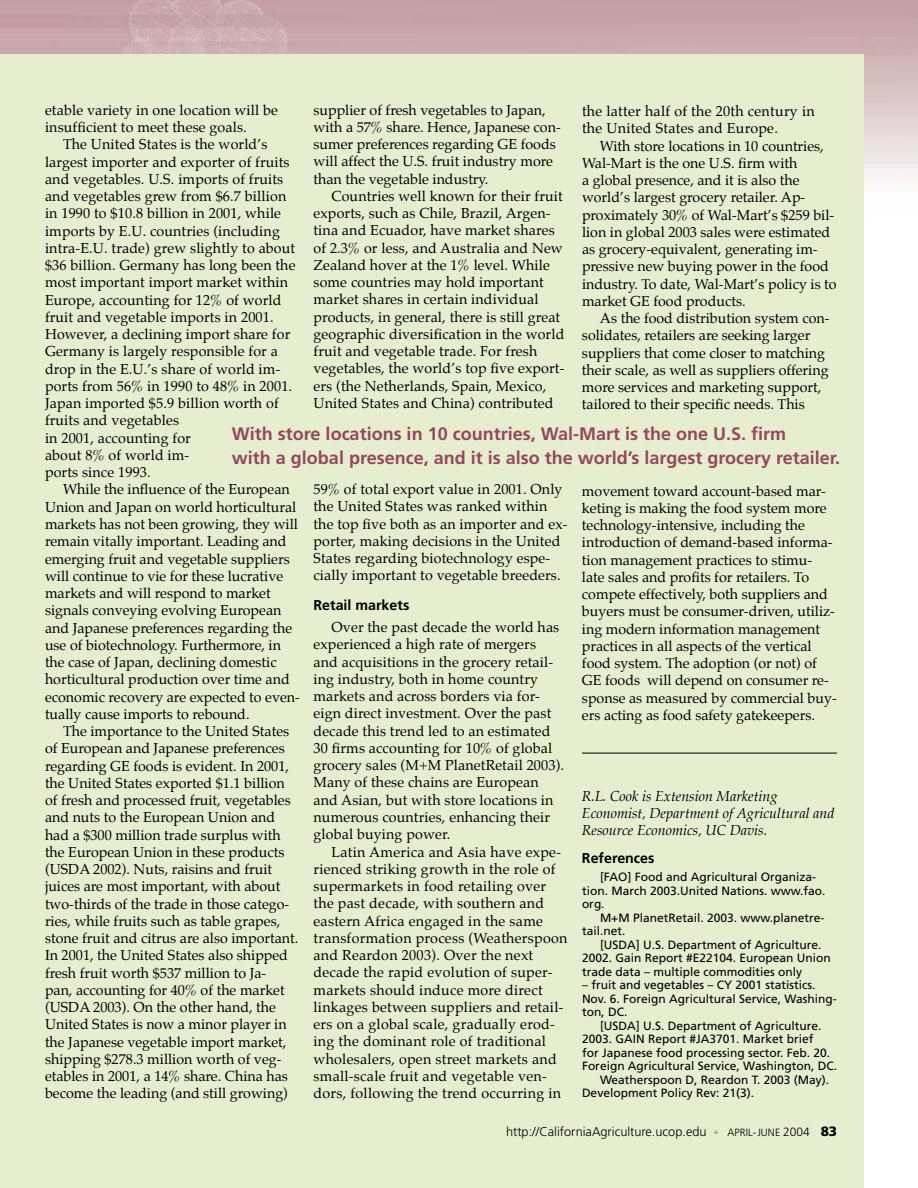
<style>
.page{position:relative;width:918px;height:1188px;background:#fff}
.page>*{position:absolute;margin:0;border:0;box-sizing:border-box;transform-origin:0 0}
.t1{font:700 18px/24px "Frutiger";color:#92485d}
.t2{font:14.25px/17.2px "Palatino";color:#000}
.t3{font:14.25px/17.2px "Palatino";letter-spacing:.02em;color:#000}
.t4{font:italic 14.25px/17.2px "Palatino";color:#000}
.t5{font:700 14.25px "Frutiger";color:#000}
.t6{font:300 12.75px "Frutiger";color:#000}
.t7{font:12px/13.5px "Frutiger";color:#000}
.s1{font-size:10.5px;color:#a7a9ac}
.s2{font-size:10.5px}
.s3{font-size:12px}
.s4{font-weight:900;font-size:13.5px}
</style>
<div class="page">
<img style="left:0;top:0;width:918px;height:181px">
<div style="left:1px;top:55px;width:862px;height:1133px;background:#e7eed0"></div>
<hr style="left:582px;top:753px;width:255px;height:1px;background:#000">
<p class="t2" style="left:314px;top:102px;width:249px">supplier of fresh vegetables to Japan, with a 57% share. Hence, Japanese con&shy;sumer preferences regarding GE foods will affect the U.S. fruit industry more than the vegetable industry.</p>
<p class="t2" style="left:314px;top:189px;width:253px;text-indent:18px">Countries well known for their fruit exports, such as Chile, Brazil, Argen&shy;tina and Ecuador, have market shares of 2.3% or less, and Australia and New Zealand hover at the 1% level. While some countries may hold important market shares in certain individual products, in general, there is still great geographic diversification in the world fruit and vegetable trade. For fresh vegetables, the world’s top five export&shy;ers (the Netherlands, Spain, Mexico, United States and China) contributed</p>
<p class="t2" style="left:45px;top:103px;width:235px">etable variety in one location will be insufficient to meet these goals.</p>
<p class="t2" style="left:45px;top:137px;width:252px;text-indent:18px">The United States is the world’s largest importer and exporter of fruits and vegetables. U.S. imports of fruits and vegetables grew from $6.7 billion in 1990 to $10.8 billion in 2001, while imports by E.U. countries (including intra-E.U. trade) grew slightly to about $36 billion. Germany has long been the most important import market within Europe, accounting for 12% of world fruit and vegetable imports in 2001.<br>However, a declining import share for Germany is largely responsible for a drop in the E.U.’s share of world im&shy;ports from 56% in 1990 to 48% in 2001.<br>Japan imported $5.9 billion worth of fruits and vegetables<br>in 2001, accounting for<br>about 8% of world im-<br>ports since 1993.</p>
<p class="t2" style="left:45px;top:482px;width:257px;text-indent:18px">While the influence of the European Union and Japan on world horticultural markets has not been growing, they will remain vitally important. Leading and emerging fruit and vegetable suppliers will continue to vie for these lucrative markets and will respond to market signals conveying evolving European and Japanese preferences regarding the use of biotechnology. Furthermore, in the case of Japan, declining domestic horticultural production over time and economic recovery are expected to even&shy;tually cause imports to rebound.</p>
<p class="t2" style="left:45px;top:724px;width:255px;text-indent:18px">The importance to the United States of European and Japanese preferences regarding GE foods is evident. In 2001, the United States exported $1.1 billion of fresh and processed fruit, vegetables and nuts to the European Union and had a $300 million trade surplus with the European Union in these products (USDA 2002). Nuts, raisins and fruit juices are most important, with about two-thirds of the trade in those catego&shy;ries, while fruits such as table grapes, stone fruit and citrus are also important.<br>In 2001, the United States also shipped fresh fruit worth $537 million to Ja-<br>pan, accounting for 40% of the market (USDA 2003). On the other hand, the United States is now a minor player in the Japanese vegetable import market, shipping $278.3 million worth of veg&shy;etables in 2001, a 14% share. China has become the leading (and still growing)</p>
<p class="t3" style="left:582px;top:104px;width:234px">the latter half of the 20th century in the United States and Europe.</p>
<p class="t2" style="left:582px;top:138px;width:256px;text-indent:18px">With store locations in 10 countries, Wal-Mart is the one U.S. firm with<br>a global presence, and it is also the world’s largest grocery retailer. Ap&shy;proximately 30% of Wal-Mart’s $259 bil&shy;lion in global 2003 sales were estimated as grocery-equivalent, generating im&shy;pressive new buying power in the food industry. To date, Wal-Mart’s policy is to market GE food products.</p>
<p class="t2" style="left:582px;top:311px;width:249px;text-indent:18px">As the food distribution system con&shy;solidates, retailers are seeking larger suppliers that come closer to matching their scale, as well as suppliers offering more services and marketing support, tailored to their specific needs. This</p>
<p class="t1" style="left:232px;top:421px;width:610px">With store locations in 10 countries, Wal-Mart is the one U.S. firm<br>with a global presence, and it is also the world’s largest grocery retailer.</p>
<p class="t2" style="left:314px;top:482px;width:256px">59% of total export value in 2001. Only the United States was ranked within the top five both as an importer and ex&shy;porter, making decisions in the United States regarding biotechnology espe&shy;cially important to vegetable breeders.</p>
<p class="t5" style="left:314px;top:597px;width:97px">Retail markets</p>
<p class="t2" style="left:314px;top:620px;width:252px;text-indent:18px">Over the past decade the world has experienced a high rate of mergers<br>and acquisitions in the grocery retail&shy;ing industry, both in home country markets and across borders via for&shy;eign direct investment. Over the past decade this trend led to an estimated 30 firms accounting for 10% of global grocery sales (M+M PlanetRetail 2003).<br>Many of these chains are European and Asian, but with store locations in numerous countries, enhancing their global buying power.</p>
<p class="t3" style="left:314px;top:844px;width:256px;text-indent:18px">Latin America and Asia have expe&shy;rienced striking growth in the role of supermarkets in food retailing over the past decade, with southern and eastern Africa engaged in the same transformation process (Weatherspoon and Reardon 2003). Over the next decade the rapid evolution of super&shy;markets should induce more direct linkages between suppliers and retail&shy;ers on a global scale, gradually erod&shy;ing the dominant role of traditional wholesalers, open street markets and small-scale fruit and vegetable ven&shy;dors, following the trend occurring in</p>
<p class="t2" style="left:582px;top:483px;width:256px">movement toward account-based mar&shy;keting is making the food system more technology-intensive, including the introduction of demand-based informa&shy;tion management practices to stimu&shy;late sales and profits for retailers. To compete effectively, both suppliers and buyers must be consumer-driven, utiliz&shy;ing modern information management practices in all aspects of the vertical food system. The adoption (or not) of GE foods will depend on consumer re&shy;sponse as measured by commercial buy&shy;ers acting as food safety gatekeepers.</p>
<p class="t4" style="left:582px;top:789px;width:254px">R.L. Cook is Extension Marketing<br>Economist, Department of Agricultural and<br>Resource Economics, UC Davis.</p>
<p class="t5" style="left:582px;top:850px;width:74px">References</p>
<p class="t7" style="left:582px;top:870px;width:245px;text-indent:18px">[FAO] Food and Agricultural Organiza&shy;tion. March 2003.United Nations. www.fao. org.</p>
<p class="t7" style="left:582px;top:910px;width:244px;text-indent:18px">M+M PlanetRetail. 2003. www.planetre&shy;tail.net.</p>
<p class="t7" style="left:582px;top:937px;width:250px;text-indent:18px">[USDA] U.S. Department of Agriculture.<br>2002. Gain Report #E22104. European Union trade data – multiple commodities only</p>
<p class="t7" style="left:582px;top:978px;width:256px">– fruit and vegetables – CY 2001 statistics.<br>Nov. 6. Foreign Agricultural Service, Washing&shy;ton, DC.</p>
<p class="t7" style="left:600px;top:1018px;width:223px">[USDA] U.S. Department of Agriculture.</p>
<p class="t7" style="left:582px;top:1032px;width:233px">2003. GAIN Report #JA3701. Market brief</p>
<p class="t7" style="left:582px;top:1045px;width:250px">for Japanese food processing sector. Feb. 20.</p>
<p class="t7" style="left:582px;top:1059px;width:257px">Foreign Agricultural Service, Washington, DC.</p>
<p class="t7" style="left:600px;top:1072px;width:231px">Weatherspoon D, Reardon T. 2003 (May).</p>
<p class="t7" style="left:582px;top:1086px;width:174px">Development Policy Rev: 21(3).</p>
<p class="t6" style="left:506px;top:1124px;width:333px">http://CaliforniaAgriculture.ucop.edu <span class="s1">•</span> <span class="s2">APRIL-JUNE</span> <span class="s3">2004</span> <span class="s4">83</span></p>
</div>
